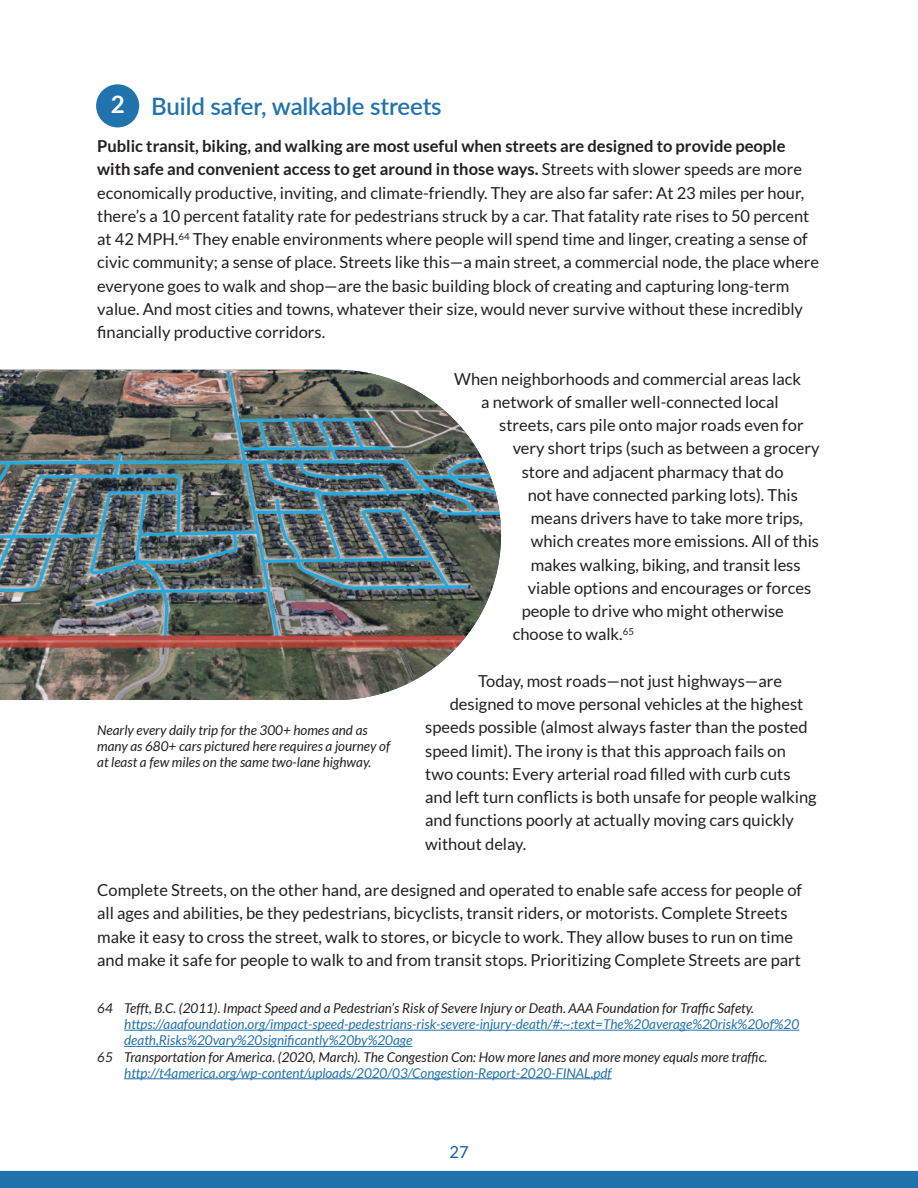
<style>
.page{position:relative;width:918px;height:1188px;background:#fff}
.page>*{position:absolute;margin:0;border:0;box-sizing:border-box;transform-origin:0 0}
.Recommendations_head{font:600 24px "Lato";letter-spacing:-.005em;color:#2173ad}
.Heading_3{font:700 24px "Lato";color:#fff}
.t1{font:16.5px/23.2px "Lato";color:#231f20}
.t2{font:16.5px "Lato";color:#115ea6}
.Footnotes{font:italic 13.5px/16.2px "Lato";color:#231f20}
.Footnotes-2{font:italic 13.5px/16.2px "Lato";color:#2173ad}
.s1{font-weight:700}
.s2{color:#231f20}
.s3{color:#2173ad}
</style>
<div class="page">
<div style="left:0;top:1171px;width:918px;height:17px;background:#2173ad"></div>
<hr style="left:124px;top:1030px;width:675px;height:1px;background:#2173ad">
<hr style="left:124px;top:1046px;width:289px;height:1px;background:#2173ad">
<hr style="left:124px;top:1078px;width:488px;height:1px;background:#2173ad">
<img style="left:0;top:370px;width:501px;height:330px">
<div style="left:96px;top:84px;width:43px;height:43px;background:#2173ad;border-radius:50%"></div>
<p class="Heading_3" style="left:111px;top:91px;width:15px">2</p>
<p class="Recommendations_head" style="left:151px;top:89px;width:292px">Build safer, walkable streets</p>
<p class="t1" style="left:97px;top:134px;width:723px"><span class="s1">Public transit, biking, and walking are most useful when streets are designed to provide people with safe and convenient access to get around in those ways.</span> Streets with slower speeds are more economically productive, inviting, and climate-friendly. They are also far safer: At 23 miles per hour, there’s a 10 percent fatality rate for pedestrians struck by a car. That fatality rate rises to 50 percent at 42 MPH.<sup>64</sup> They enable environments where people will spend time and linger, creating a sense of civic community; a sense of place. Streets like this—a main street, a commercial node, the place where everyone goes to walk and shop—are the basic building block of creating and capturing long-term value. And most cities and towns, whatever their size, would never survive without these incredibly financially productive corridors.</p>
<p class="t1" style="left:454px;top:367px;width:349px">When neighborhoods and commercial areas lack</p>
<p class="t1" style="left:481px;top:390px;width:299px">a network of smaller well-connected local</p>
<p class="t1" style="left:499px;top:413px;width:306px">streets, cars pile onto major roads even for</p>
<p class="t1" style="left:513px;top:437px;width:308px">very short trips (such as between a grocery</p>
<p class="t1" style="left:522px;top:460px;width:263px">store and adjacent pharmacy that do</p>
<p class="t1" style="left:528px;top:483px;width:272px">not have connected parking lots). This</p>
<p class="t1" style="left:531px;top:506px;width:274px">means drivers have to take more trips,</p>
<p class="t1" style="left:531px;top:530px;width:290px">which creates more emissions. All of this</p>
<p class="t1" style="left:531px;top:553px;width:271px">makes walking, biking, and transit less</p>
<p class="t1" style="left:528px;top:576px;width:285px">viable options and encourages or forces</p>
<p class="t1" style="left:522px;top:599px;width:264px">people to drive who might otherwise</p>
<p class="t1" style="left:513px;top:623px;width:123px">choose to walk.<sup>65</sup></p>
<p class="t1" style="left:478px;top:669px;width:305px">Today, most roads—not just highways—are</p>
<p class="t1" style="left:450px;top:692px;width:355px">designed to move personal vehicles at the highest</p>
<p class="t1" style="left:425px;top:716px;width:384px">speeds possible (almost always faster than the posted</p>
<p class="t1" style="left:425px;top:739px;width:362px">speed limit). The irony is that this approach fails on</p>
<p class="t1" style="left:425px;top:762px;width:367px">two counts: Every arterial road filled with curb cuts</p>
<p class="t1" style="left:425px;top:785px;width:393px">and left turn conflicts is both unsafe for people walking</p>
<p class="t1" style="left:425px;top:809px;width:370px">and functions poorly at actually moving cars quickly</p>
<p class="t1" style="left:425px;top:832px;width:102px">without delay.</p>
<p class="t1" style="left:97px;top:878px;width:706px">Complete Streets, on the other hand, are designed and operated to enable safe access for people of all ages and abilities, be they pedestrians, bicyclists, transit riders, or motorists. Complete Streets make it easy to cross the street, walk to stores, or bicycle to work. They allow buses to run on time and make it safe for people to walk to and from transit stops. Prioritizing Complete Streets are part</p>
<p class="Footnotes-2" style="left:124px;top:1000px;width:677px;text-indent:-27px"><span class="s2">64 Tefft, B.C. (2011). Impact Speed and a Pedestrian’s Risk of Severe Injury or Death. AAA Foundation for Traffic Safety. </span>https://aaafoundation.org/impact-speed-pedestrians-risk-severe-injury-death/#:~:text=The%20average%20risk%20of%20 death,Risks%20vary%20significantly%20by%20age</p>
<p class="Footnotes" style="left:124px;top:1049px;width:645px;text-indent:-27px">65 Transportation for America. (2020, March). The Congestion Con: How more lanes and more money equals more traffic. <span class="s3">http://t4america.org/wp-content/uploads/2020/03/Congestion-Report-2020-FINAL.pdf</span></p>
<p class="Footnotes" style="left:97px;top:722px;width:294px">Nearly every daily trip for the 300+ homes and as many as 680+ cars pictured here requires a journey of at least a few miles on the same two-lane highway.</p>
<p class="t2" style="left:449px;top:1143px;width:21px">27</p>
</div>
